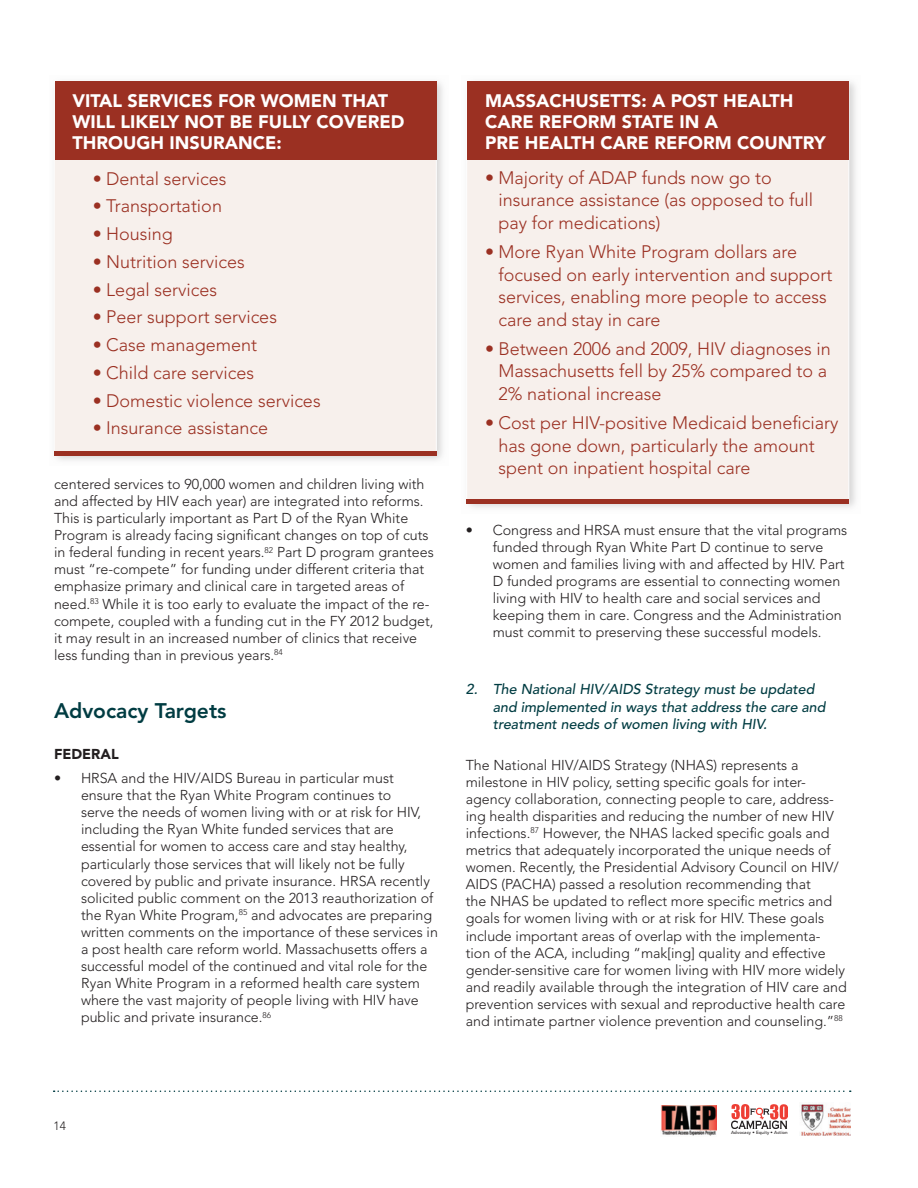
<style>
.page{position:relative;width:918px;height:1188px;background:#fff}
.page>*{position:absolute;margin:0;border:0;box-sizing:border-box;transform-origin:0 0}
.t1{font:800 21px "Avenir";color:#003c42}
.t2{font:300 18px/22.5px "Avenir";color:#9b3022}
.t3{font:900 18px/21px "Avenir";color:#fff}
.t4{font:300 14.25px/17.1px "Avenir";color:#231f20}
.t5{font:italic 500 14.25px/17.1px "Avenir";color:#003c42}
.t6{font:900 14.25px "Avenir";color:#231f20}
.t7{font:300 12px "Avenir";color:#231f20}
.t8{font:500 4.5px "Avenir";letter-spacing:.01em;color:#231f20}
</style>
<div class="page">
<img style="left:731px;top:1105px;width:57px;height:24px">
<svg style="left:54px;top:1090px;width:797px;height:2px"></svg>
<img style="left:660px;top:1106px;width:57px;height:30px">
<img style="left:801px;top:1104px;width:50px;height:31px">
<div style="left:49px;top:75px;width:399px;height:391px;background:#231f20;opacity:.2"></div>
<div style="left:54px;top:81px;width:382px;height:374px;background:#f7f0ec;border:1px solid #fff"></div>
<div style="left:55px;top:81px;width:381px;height:79px;background:#9b3022"></div>
<hr style="left:54px;top:452px;width:382px;height:4px;background:#9b3022">
<div style="left:462px;top:75px;width:399px;height:439px;background:#231f20;opacity:.2"></div>
<div style="left:466px;top:81px;width:383px;height:422px;background:#f7f0ec;border:1px solid #fff"></div>
<div style="left:467px;top:81px;width:382px;height:79px;background:#9b3022"></div>
<hr style="left:466px;top:500px;width:383px;height:4px;background:#9b3022">
<p class="t3" style="left:73px;top:90px;width:333px">VITAL SERVICES FOR WOMEN THAT<br>WILL LIKELY NOT BE FULLY COVERED<br>THROUGH INSURANCE:</p>
<p class="t2" style="left:93px;top:167px;width:135px">• Dental services</p>
<p class="t2" style="left:93px;top:195px;width:131px">• Transportation</p>
<p class="t2" style="left:93px;top:223px;width:82px">• Housing</p>
<p class="t2" style="left:93px;top:250px;width:154px">• Nutrition services</p>
<p class="t2" style="left:93px;top:278px;width:126px">• Legal services</p>
<p class="t2" style="left:93px;top:306px;width:186px">• Peer support services</p>
<p class="t2" style="left:93px;top:334px;width:166px">• Case management</p>
<p class="t2" style="left:93px;top:361px;width:163px">• Child care services</p>
<p class="t2" style="left:93px;top:389px;width:229px">• Domestic violence services</p>
<p class="t2" style="left:93px;top:417px;width:177px">• Insurance assistance</p>
<p class="t4" style="left:54px;top:475px;width:381px">centered services to 90,000 women and children living with and affected by HIV each year) are integrated into reforms.<br>This is particularly important as Part D of the Ryan White Program is already facing significant changes on top of cuts in federal funding in recent years.<sup>82</sup> Part D program grantees must “re-compete” for funding under different criteria that emphasize primary and clinical care in targeted areas of need.<sup>83</sup> While it is too early to evaluate the impact of the re&shy;compete, coupled with a funding cut in the FY 2012 budget, it may result in an increased number of clinics that receive less funding than in previous years.<sup>84</sup></p>
<h1 class="t1" style="left:54px;top:698px;width:174px">Advocacy Targets</h1>
<p class="t6" style="left:54px;top:746px;width:66px">FEDERAL</p>
<p class="t4" style="left:81px;top:770px;width:358px;text-indent:-27px">• HRSA and the HIV/AIDS Bureau in particular must ensure that the Ryan White Program continues to<br>serve the needs of women living with or at risk for HIV, including the Ryan White funded services that are essential for women to access care and stay healthy, particularly those services that will likely not be fully covered by public and private insurance. HRSA recently solicited public comment on the 2013 reauthorization of the Ryan White Program,<sup>85</sup> and advocates are preparing written comments on the importance of these services in a post health care reform world. Massachusetts offers a successful model of the continued and vital role for the Ryan White Program in a reformed health care system where the vast majority of people living with HIV have public and private insurance.<sup>86</sup></p>
<p class="t3" style="left:485px;top:90px;width:342px">MASSACHUSETTS: A POST HEALTH<br>CARE REFORM STATE IN A<br>PRE HEALTH CARE REFORM COUNTRY</p>
<p class="t2" style="left:499px;top:166px;width:316px;text-indent:-14px">• Majority of ADAP funds now go to insurance assistance (as opposed to full pay for medications)</p>
<p class="t2" style="left:499px;top:241px;width:335px;text-indent:-14px">• More Ryan White Program dollars are focused on early intervention and support services, enabling more people to access care and stay in care</p>
<p class="t2" style="left:499px;top:337px;width:334px;text-indent:-14px">• Between 2006 and 2009, HIV diagnoses in<br>Massachusetts fell by 25% compared to a<br>2% national increase</p>
<p class="t2" style="left:499px;top:412px;width:342px;text-indent:-14px">• Cost per HIV-positive Medicaid beneficiary has gone down, particularly the amount spent on inpatient hospital care</p>
<p class="t4" style="left:493px;top:521px;width:356px;text-indent:-27px">• Congress and HRSA must ensure that the vital programs funded through Ryan White Part D continue to serve women and families living with and affected by HIV. Part D funded programs are essential to connecting women living with HIV to health care and social services and keeping them in care. Congress and the Administration must commit to preserving these successful models.</p>
<p class="t5" style="left:493px;top:681px;width:334px;text-indent:-27px">2. The National HIV/AIDS Strategy must be updated and implemented in ways that address the care and treatment needs of women living with HIV.</p>
<p class="t4" style="left:466px;top:756px;width:382px">The National HIV/AIDS Strategy (NHAS) represents a milestone in HIV policy, setting specific goals for inter&shy;agency collaboration, connecting people to care, address&shy;ing health disparities and reducing the number of new HIV infections.<sup>87</sup> However, the NHAS lacked specific goals and metrics that adequately incorporated the unique needs of women. Recently, the Presidential Advisory Council on HIV/ AIDS (PACHA) passed a resolution recommending that<br>the NHAS be updated to reflect more specific metrics and goals for women living with or at risk for HIV. These goals include important areas of overlap with the implementa&shy;tion of the ACA, including “mak[ing] quality and effective gender-sensitive care for women living with HIV more widely and readily available through the integration of HIV care and prevention services with sexual and reproductive health care and intimate partner violence prevention and counseling.”<sup>88</sup></p>
<p class="t7" style="left:54px;top:1118px;width:14px">14</p>
<p class="t8" style="left:731px;top:1130px;width:58px">Advocacy • Equity • Action</p>
</div>
